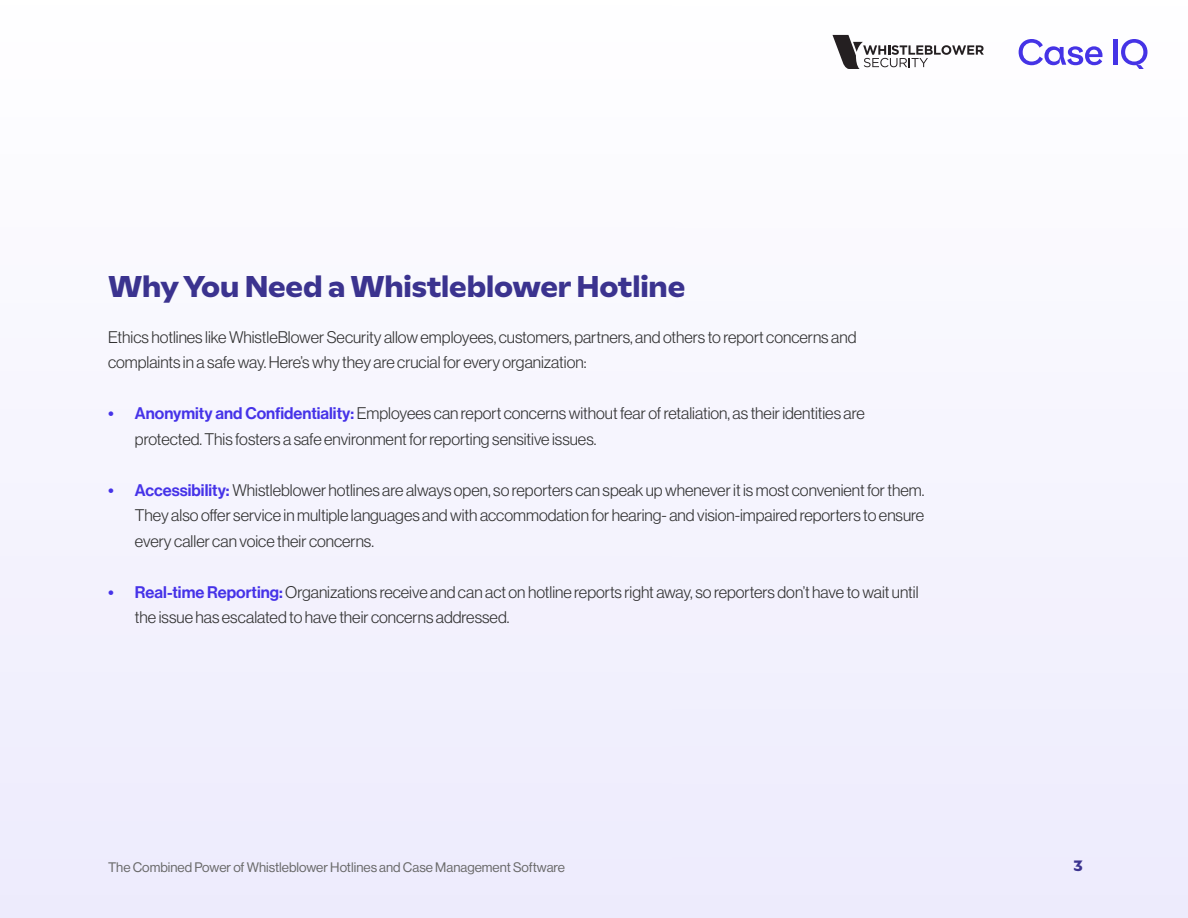
<style>
.page{position:relative;width:1188px;height:918px;background:#fff}
.page>*{position:absolute;margin:0;border:0;box-sizing:border-box;transform-origin:0 0}
.t1{font:700 30px "RB Multima Test";letter-spacing:-.005em;color:#3b338f}
.t2{font:16.5px/25.5px "N Haas Grotesk DS Pro 45 Lt";color:#323232}
.t3{font:700 15px "RB Multima Test";color:#3b338f}
.t4{font:13.5px "N Haas Grotesk DS Pro 55 Rg";color:#696969}
.s1{font-family:"N Haas Grotesk DS Pro 65 Md";color:#4633e8}
</style>
<div class="page">
<svg style="left:1019px;top:39px;width:83px;height:26px"></svg>
<hr style="left:1113px;top:40px;width:4px;height:25px;background:#4533e6">
<svg style="left:1121px;top:39px;width:27px;height:30px"></svg>
<svg style="left:832px;top:35px;width:152px;height:34px"></svg>
<h1 class="t1" style="left:108px;top:275px;width:579px">Why You Need a Whistleblower Hotline</h1>
<p class="t2" style="left:108px;top:324px;width:750px">Ethics hotlines like WhistleBlower Security allow employees, customers, partners, and others to report concerns and complaints in a safe way. Here’s why they are crucial for every organization:</p>
<p class="t2" style="left:135px;top:401px;width:731px;text-indent:-27px"><span class="s1">• Anonymity and Confidentiality:</span> Employees can report concerns without fear of retaliation, as their identities are protected. This fosters a safe environment for reporting sensitive issues.</p>
<p class="t2" style="left:135px;top:477px;width:791px;text-align:justify;text-indent:-27px"><span class="s1">• Accessibility:</span> Whistleblower hotlines are always open, so reporters can speak up whenever it is most convenient for them.<br>They also offer service in multiple languages and with accommodation for hearing- and vision-impaired reporters to ensure every caller can voice their concerns.</p>
<p class="t2" style="left:135px;top:579px;width:785px;text-indent:-27px"><span class="s1">• Real-time Reporting:</span> Organizations receive and can act on hotline reports right away, so reporters don’t have to wait until the issue has escalated to have their concerns addressed.</p>
<p class="t4" style="left:108px;top:860px;width:459px">The Combined Power of Whistleblower Hotlines and Case Management Software</p>
<p class="t3" style="left:1074px;top:860px;width:11px">3</p>
</div>
